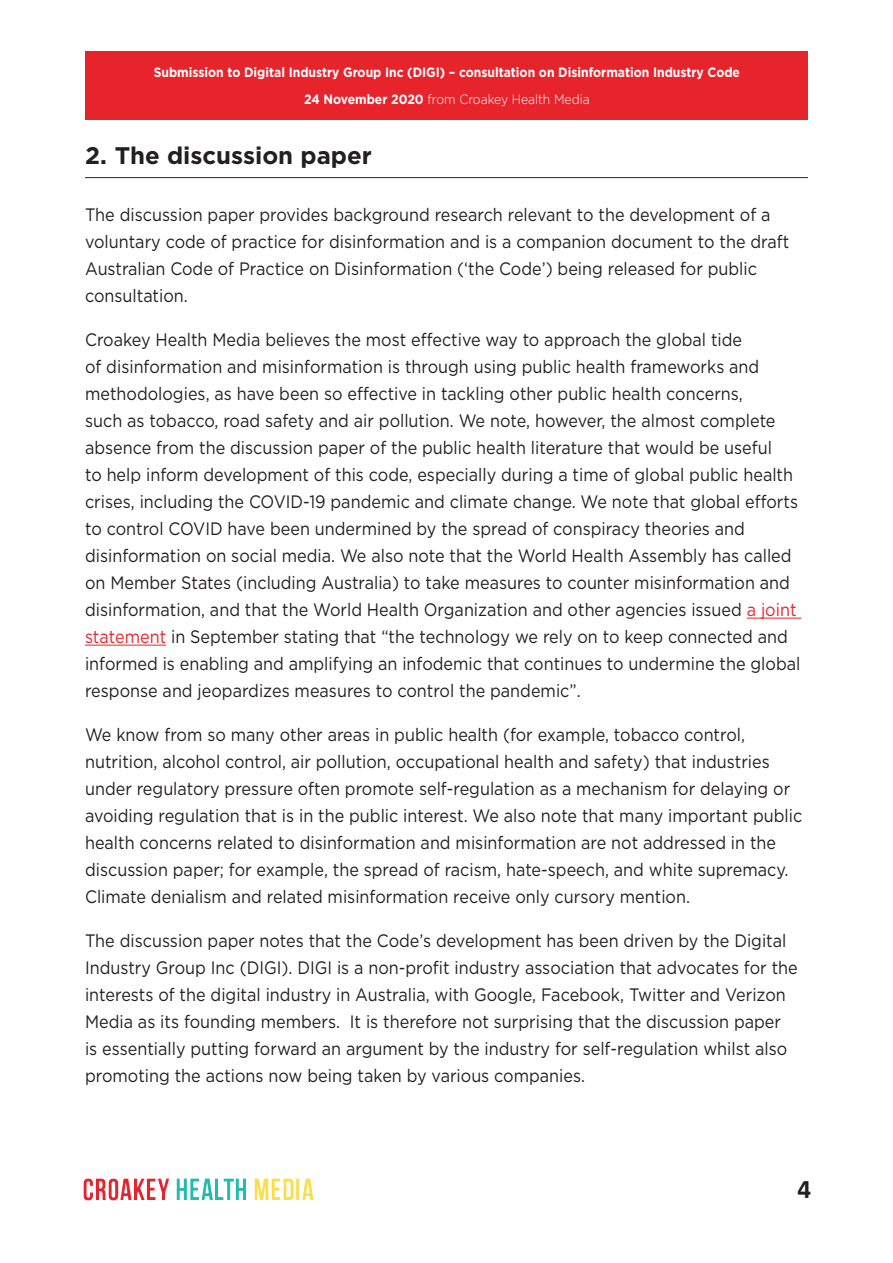
<style>
.page{position:relative;width:893px;height:1263px;background:#fff}
.page>*{position:absolute;margin:0;border:0;box-sizing:border-box;transform-origin:0 0}
.t1{font:700 27px "Calibri";color:#231f20}
.t2{font:700 24px "Gotham";color:#231f20}
.t3{font:18px/27px "Gotham";color:#231f20;scale:.9 1}
.t4{font:700 13.5px/27px "Gotham";color:#fff;text-align:center;scale:.9 1}
.s1{font-weight:300}
.s2{color:#e7232c}
</style>
<div class="page">
<div style="left:86px;top:51px;width:722px;height:69px;background:#e7232c"></div>
<img style="left:83px;top:1178px;width:231px;height:23px">
<hr style="left:85px;top:177px;width:723px;height:1px;background:#231f20">
<hr style="left:747px;top:618px;width:54px;height:1px;background:#e7232c">
<hr style="left:85px;top:645px;width:81px;height:1px;background:#e7232c">
<p class="t4" style="left:154px;top:59px;width:653px">Submission to Digital Industry Group Inc (DIGI) – consultation on Disinformation Industry Code<br>24 November 2020 <span class="s1">from Croakey Health Media</span></p>
<p class="t2" style="left:85px;top:140px;width:288px">2. The discussion paper</p>
<p class="t3" style="left:85px;top:201px;width:784px">The discussion paper provides background research relevant to the development of a voluntary code of practice for disinformation and is a companion document to the draft Australian Code of Practice on Disinformation (‘the Code’) being released for public consultation.</p>
<p class="t3" style="left:85px;top:326px;width:796px">Croakey Health Media believes the most effective way to approach the global tide<br>of disinformation and misinformation is through using public health frameworks and methodologies, as have been so effective in tackling other public health concerns,<br>such as tobacco, road safety and air pollution. We note, however, the almost complete absence from the discussion paper of the public health literature that would be useful<br>to help inform development of this code, especially during a time of global public health crises, including the COVID-19 pandemic and climate change. We note that global efforts to control COVID have been undermined by the spread of conspiracy theories and disinformation on social media. We also note that the World Health Assembly has called on Member States (including Australia) to take measures to counter misinformation and disinformation, and that the World Health Organization and other agencies issued <span class="s2">a joint statement</span> in September stating that “the technology we rely on to keep connected and informed is enabling and amplifying an infodemic that continues to undermine the global response and jeopardizes measures to control the pandemic”.</p>
<p class="t3" style="left:85px;top:721px;width:798px">We know from so many other areas in public health (for example, tobacco control, nutrition, alcohol control, air pollution, occupational health and safety) that industries under regulatory pressure often promote self-regulation as a mechanism for delaying or avoiding regulation that is in the public interest. We also note that many important public health concerns related to disinformation and misinformation are not addressed in the discussion paper; for example, the spread of racism, hate-speech, and white supremacy.<br>Climate denialism and related misinformation receive only cursory mention.</p>
<p class="t3" style="left:85px;top:927px;width:793px">The discussion paper notes that the Code’s development has been driven by the Digital Industry Group Inc (DIGI). DIGI is a non-profit industry association that advocates for the interests of the digital industry in Australia, with Google, Facebook, Twitter and Verizon Media as its founding members. It is therefore not surprising that the discussion paper is essentially putting forward an argument by the industry for self-regulation whilst also promoting the actions now being taken by various companies.</p>
<h1 class="t1" style="left:797px;top:1171px;width:15px">4</h1>
</div>
